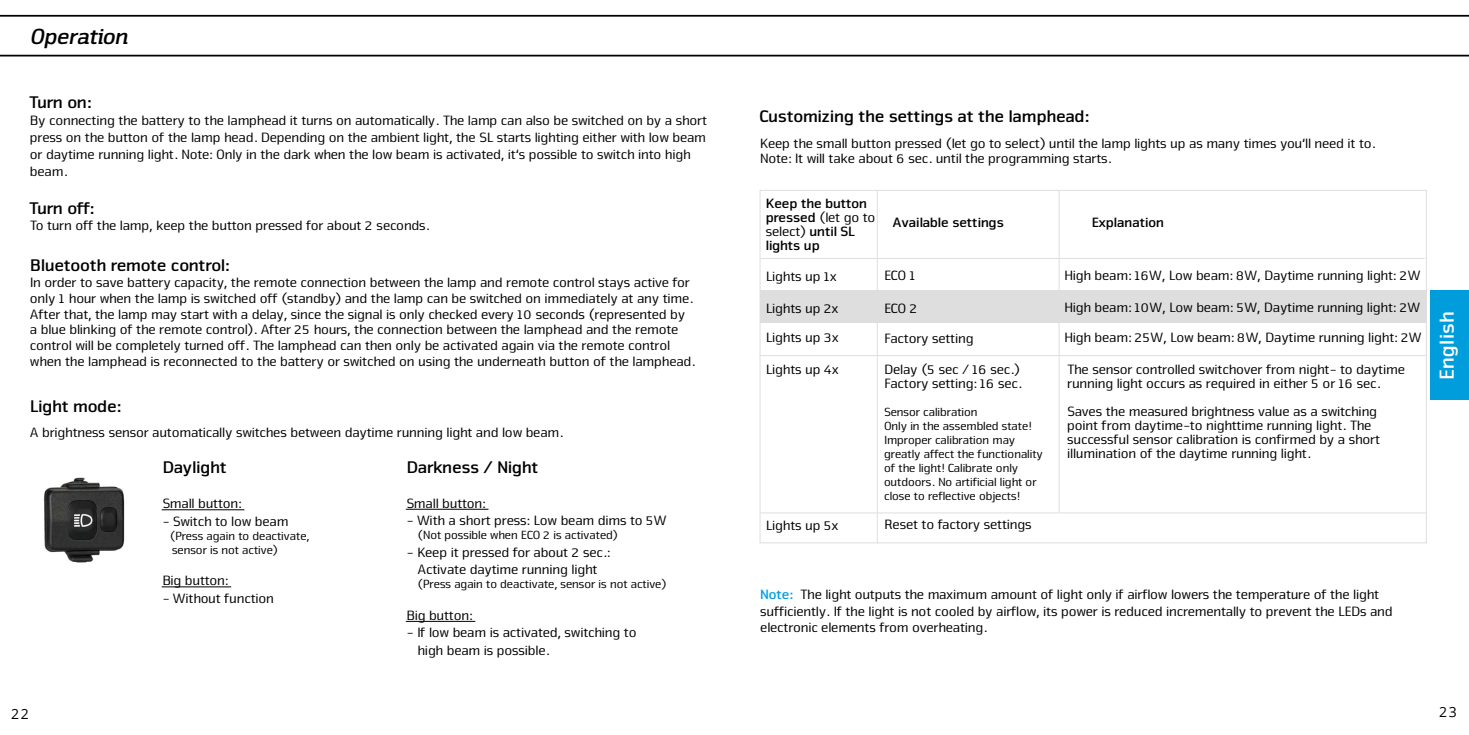
<style>
.page{position:relative;width:1469px;height:735px;background:#fff}
.page>*{position:absolute;margin:0;border:0;box-sizing:border-box;transform-origin:0 0}
.t1{font:italic 22.75px "Nuri Bold Slab";color:#000}
.t2{font:700 21px "Nuri";letter-spacing:.025em;color:#fff}
.t3{font:700 17.5px "Nuri";color:#000}
.t4{font:14px/15.8px "Nuri";color:#000}
.t5{font:700 14px/14px "Nuri";color:#000}
.t6{font:14px "Open Sans";color:#000}
.t7{font:12.25px/14px "Nuri";color:#000}
.s1{font-weight:400}
.s2{font-weight:700;color:#009fe3}
</style>
<div class="page">
<svg style="left:0;top:15px;width:1468px;height:41px"></svg>
<hr style="left:162px;top:509px;width:82px;height:1px;background:#000">
<hr style="left:162px;top:586px;width:69px;height:1px;background:#000">
<img style="left:44px;top:477px;width:81px;height:86px">
<div style="left:760px;top:290px;width:666px;height:32px;background:#dedede"></div>
<div style="left:1430px;top:290px;width:38px;height:110px;background:#009ddc"></div>
<hr style="left:760px;top:258px;width:664px;height:1px;background:#dedede">
<hr style="left:759px;top:355px;width:666px;height:1px;background:#dedede">
<hr style="left:876px;top:190px;width:1px;height:353px;background:#dedede">
<hr style="left:1058px;top:191px;width:1px;height:321px;background:#dedede">
<hr style="left:760px;top:512px;width:665px;height:1px;background:#dedede">
<hr style="left:406px;top:508px;width:82px;height:1px;background:#000">
<hr style="left:406px;top:620px;width:69px;height:1px;background:#000">
<h1 class="t1" style="left:29px;top:23px;width:99px">Operation</h1>
<p class="t3" style="left:29px;top:92px;width:63px">Turn on:</p>
<p class="t4" style="left:29px;top:112px;width:678px;line-height:16.8px">By connecting the battery to the lamphead it turns on automatically. The lamp can also be switched on by a short press on the button of the lamp head. Depending on the ambient light, the SL starts lighting either with low beam or daytime running light. Note: Only in the dark when the low beam is activated, it‘s possible to switch into high beam.</p>
<p class="t3" style="left:29px;top:197px;width:65px">Turn off:</p>
<p class="t4" style="left:29px;top:217px;width:401px">To turn off the lamp, keep the button pressed for about 2 seconds.</p>
<p class="t3" style="left:29px;top:254px;width:201px">Bluetooth remote control:</p>
<p class="t4" style="left:29px;top:274px;width:666px">In order to save battery capacity, the remote connection between the lamp and remote control stays active for only 1 hour when the lamp is switched off (standby) and the lamp can be switched on immediately at any time.<br>After that, the lamp may start with a delay, since the signal is only checked every 10 seconds (represented by a blue blinking of the remote control). After 25 hours, the connection between the lamphead and the remote control will be completely turned off. The lamphead can then only be activated again via the remote control when the lamphead is reconnected to the battery or switched on using the underneath button of the lamphead.</p>
<p class="t3" style="left:29px;top:395px;width:92px">Light mode:</p>
<p class="t4" style="left:29px;top:423px;width:534px">A brightness sensor automatically switches between daytime running light and low beam.</p>
<p class="t3" style="left:162px;top:456px;width:66px">Daylight</p>
<p class="t4" style="left:162px;top:495px;width:80px">Small button:</p>
<p class="t4" style="left:162px;top:512px;width:127px">- Switch to low beam</p>
<p class="t7" style="left:169px;top:528px;width:141px">(Press again to deactivate, sensor is not active)</p>
<p class="t4" style="left:162px;top:572px;width:67px">Big button:</p>
<p class="t4" style="left:162px;top:589px;width:113px">- Without function</p>
<p class="t3" style="left:406px;top:456px;width:133px">Darkness / Night</p>
<p class="t4" style="left:406px;top:494px;width:80px">Small button:</p>
<p class="t4" style="left:406px;top:512px;width:261px">- With a short press: Low beam dims to 5W</p>
<p class="t7" style="left:417px;top:527px;width:202px">(Not possible when ECO 2 is activated)</p>
<p class="t4" style="left:406px;top:542px;width:205px;line-height:17.5px;text-align:center">- Keep it pressed for about 2 sec.:<br>Activate daytime running light</p>
<p class="t7" style="left:417px;top:576px;width:250px">(Press again to deactivate, sensor is not active)</p>
<p class="t4" style="left:406px;top:606px;width:67px">Big button:</p>
<p class="t4" style="left:417px;top:623px;width:220px;line-height:17.5px;text-indent:-11px">- If low beam is activated, switching to high beam is possible.</p>
<p class="t3" style="left:758px;top:105px;width:331px">Customizing the settings at the lamphead:</p>
<p class="t4" style="left:759px;top:134px;width:617px">Keep the small button pressed (let go to select) until the lamp lights up as many times you‘ll need it to.<br>Note: It will take about 6 sec. until the programming starts.</p>
<p class="t5" style="left:765px;top:195px;width:111px">Keep the button pressed <span class="s1">(let go to select)</span> until SL lights up</p>
<p class="t4" style="left:765px;top:268px;width:73px">Lights up 1x</p>
<p class="t4" style="left:765px;top:292px;width:74px;line-height:29.8px">Lights up 2x<br>Lights up 3x</p>
<p class="t4" style="left:765px;top:361px;width:75px">Lights up 4x</p>
<p class="t4" style="left:765px;top:516px;width:74px">Lights up 5x</p>
<p class="t5" style="left:892px;top:214px;width:112px">Available settings</p>
<p class="t5" style="left:1091px;top:214px;width:74px">Explanation</p>
<p class="t4" style="left:883px;top:267px;width:33px">ECO 1</p>
<p class="t4" style="left:1063px;top:267px;width:357px">High beam: 16W, Low beam: 8W, Daytime running light: 2W</p>
<p class="t4" style="left:883px;top:299px;width:35px">ECO 2</p>
<p class="t4" style="left:1063px;top:299px;width:357px">High beam: 10W, Low beam: 5W, Daytime running light: 2W</p>
<p class="t4" style="left:883px;top:329px;width:91px">Factory setting</p>
<p class="t4" style="left:1063px;top:329px;width:359px">High beam: 25W, Low beam: 8W, Daytime running light: 2W</p>
<p class="t4" style="left:883px;top:361px;width:139px;line-height:14px">Delay (5 sec / 16 sec.)<br>Factory setting: 16 sec.</p>
<p class="t7" style="left:883px;top:404px;width:160px">Sensor calibration<br>Only in the assembled state!<br>Improper calibration may greatly affect the functionality of the light! Calibrate only outdoors. No artificial light or close to reflective objects!</p>
<p class="t4" style="left:883px;top:516px;width:149px">Reset to factory settings</p>
<p class="t4" style="left:1066px;top:361px;width:339px;line-height:14px">The sensor controlled switchover from night- to daytime running light occurs as required in either 5 or 16 sec.</p>
<p class="t4" style="left:1066px;top:403px;width:314px;line-height:14px">Saves the measured brightness value as a switching point from daytime-to nighttime running light. The successful sensor calibration is confirmed by a short illumination of the daytime running light.</p>
<h2 class="t2" style="left:1433px;top:380px;width:70px;rotate:-90deg">English</h2>
<p class="t4" style="left:759px;top:584px;width:634px;line-height:16.8px"><span class="s2">Note:</span> The light outputs the maximum amount of light only if airflow lowers the temperature of the light sufficiently. If the light is not cooled by airflow, its power is reduced incrementally to prevent the LEDs and electronic elements from overheating.</p>
<p class="t6" style="left:11px;top:704px;width:19px">22</p>
<p class="t6" style="left:1439px;top:701px;width:19px">23</p>
</div>
